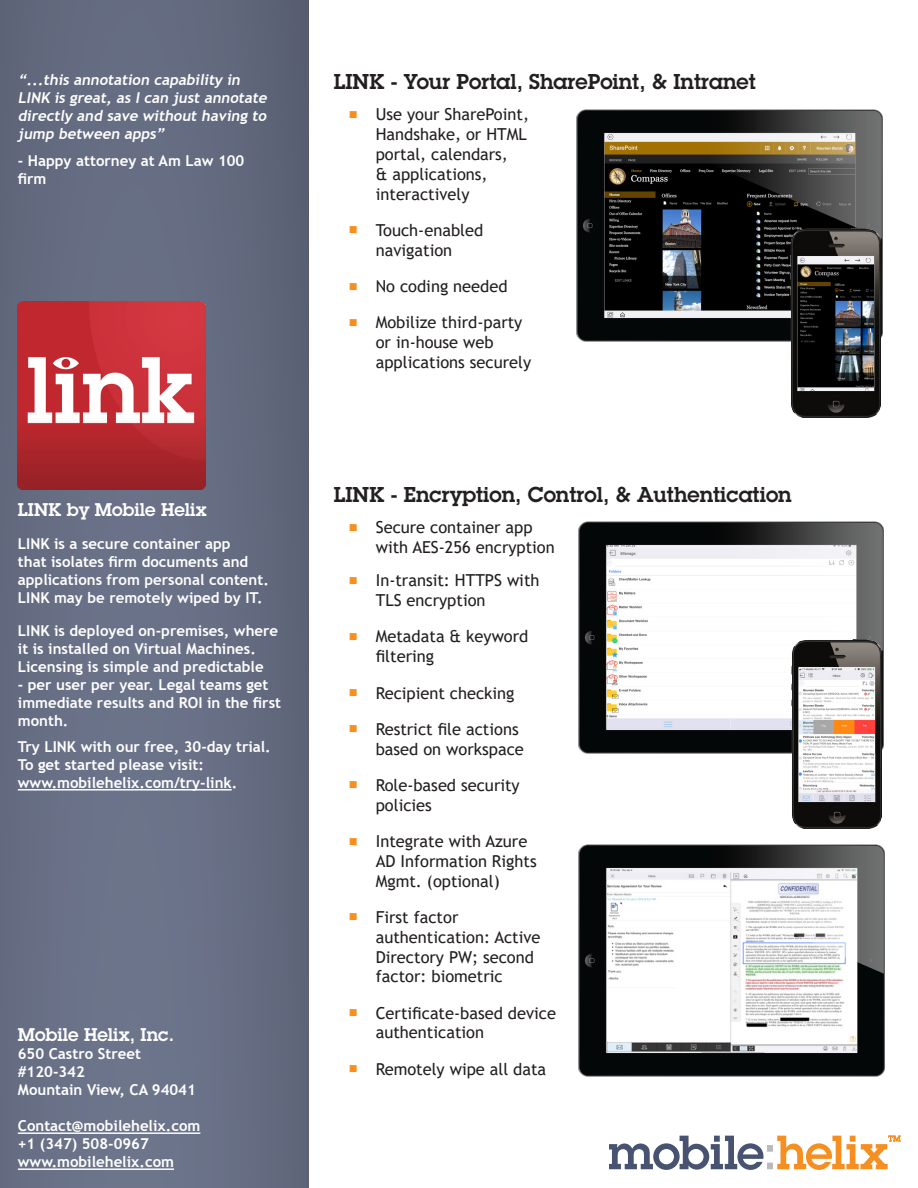
<style>
.page{position:relative;width:918px;height:1188px;background:#fff}
.page>*{position:absolute;margin:0;border:0;box-sizing:border-box;transform-origin:0 0}
.t1{font:600 21px "Lubalin Graph Std";color:#231f20}
.t2{font:600 18px "Lubalin Graph Std";color:#fff}
.t3{font:16.5px/19.8px "Trebuchet MS";color:#231f20}
.t4{font:700 15px/18px "Trebuchet MS";color:#fff}
.t5{font:italic 700 15px/18px "Trebuchet MS";color:#fff}
.s1{color:#f78f20}
</style>
<div class="page">
<img style="left:578px;top:521px;width:306px;height:232px">
<img style="left:0;top:0;width:309px;height:1188px">
<svg style="left:609px;top:1136px;width:292px;height:34px"></svg>
<img style="left:18px;top:302px;width:187px;height:187px">
<hr style="left:18px;top:1132px;width:182px;height:2px;background:#fff">
<hr style="left:18px;top:1168px;width:156px;height:2px;background:#fff">
<hr style="left:18px;top:789px;width:214px;height:2px;background:#fff">
<img style="left:579px;top:844px;width:305px;height:232px">
<img style="left:792px;top:640px;width:89px;height:189px">
<img style="left:577px;top:110px;width:305px;height:232px">
<img style="left:790px;top:228px;width:90px;height:190px">
<p class="t5" style="left:18px;top:71px;width:253px">“...this annotation capability in<br>LINK is great, as I can j ust annotate directly and save without having to j ump between apps”</p>
<p class="t4" style="left:18px;top:152px;width:228px">- Happy attorney at Am Law 100 firm</p>
<p class="t2" style="left:18px;top:498px;width:191px">LINK by Mobile Helix</p>
<p class="t4" style="left:18px;top:535px;width:253px">LINK is a secure container app<br>that isolates firm documents and applications from personal content.<br>LINK may be remotely wiped by IT.</p>
<p class="t4" style="left:18px;top:622px;width:262px">LINK is deployed on-premises, where it is installed on Virtual Machines.<br>Licensing is simple and predictable</p>
<p class="t4" style="left:18px;top:676px;width:265px">- per user per year. Legal teams get immediate results and ROI in the first month.</p>
<p class="t4" style="left:18px;top:738px;width:254px">Try LINK with our free, 30-day trial.<br>To get started please visit: www.mobilehelix.com/try-link.</p>
<p class="t2" style="left:18px;top:1023px;width:158px">Mobile Helix, Inc.</p>
<p class="t4" style="left:18px;top:1045px;width:125px">650 Castro Street</p>
<p class="t4" style="left:18px;top:1063px;width:69px">#120-342</p>
<p class="t4" style="left:18px;top:1081px;width:179px">Mountain View, CA 94041</p>
<p class="t4" style="left:18px;top:1117px;width:184px">Contact@mobilehelix.com</p>
<p class="t4" style="left:18px;top:1135px;width:133px">+1 (347) 508-0967</p>
<p class="t4" style="left:18px;top:1153px;width:158px">www.mobilehelix.com</p>
<p class="t1" style="left:334px;top:68px;width:424px">LINK - Your Portal, SharePoint, &amp; Intranet</p>
<p class="t3" style="left:376px;top:105px;width:155px;text-indent:-27px"><span class="s1">■</span> Use your SharePoint,<br>Handshake, or HTML portal, calendars,<br>&amp; applications, interactively</p>
<p class="t3" style="left:349px;top:220px;width:136px;text-align:center"><span class="s1">■</span> Touch-enabled navigation</p>
<p class="t3" style="left:349px;top:276px;width:160px"><span class="s1">■</span> No coding needed</p>
<p class="t3" style="left:376px;top:313px;width:157px;text-indent:-27px"><span class="s1">■</span> Mobilize third-party or in-house web applications securely</p>
<p class="t1" style="left:334px;top:481px;width:459px">LINK - Encryption, Control, &amp; Authentication</p>
<p class="t3" style="left:376px;top:517px;width:181px;text-indent:-27px"><span class="s1">■</span> Secure container app with AES-256 encryption</p>
<p class="t3" style="left:376px;top:570px;width:165px;text-indent:-27px"><span class="s1">■</span> In-transit: HTTPS with<br>TLS encryption</p>
<p class="t3" style="left:376px;top:627px;width:154px;text-indent:-27px"><span class="s1">■</span> Metadata &amp; keyword filtering</p>
<p class="t3" style="left:349px;top:683px;width:167px"><span class="s1">■</span> Recipient checking</p>
<p class="t3" style="left:376px;top:719px;width:150px;text-indent:-27px"><span class="s1">■</span> Restrict file actions based on workspace</p>
<p class="t3" style="left:376px;top:775px;width:146px;text-indent:-27px"><span class="s1">■</span> Role-based security policies</p>
<p class="t3" style="left:376px;top:831px;width:163px;text-indent:-27px"><span class="s1">■</span> Integrate with Azure<br>AD Information Rights<br>Mgmt. (optional)</p>
<p class="t3" style="left:376px;top:907px;width:166px;text-indent:-27px"><span class="s1">■</span> First factor authentication: Active<br>Directory PW; second factor: biometric</p>
<p class="t3" style="left:376px;top:1003px;width:182px;text-indent:-27px"><span class="s1">■</span> Certificate-based device authentication</p>
<p class="t3" style="left:349px;top:1059px;width:199px"><span class="s1">■</span> Remotely wipe all data</p>
</div>
